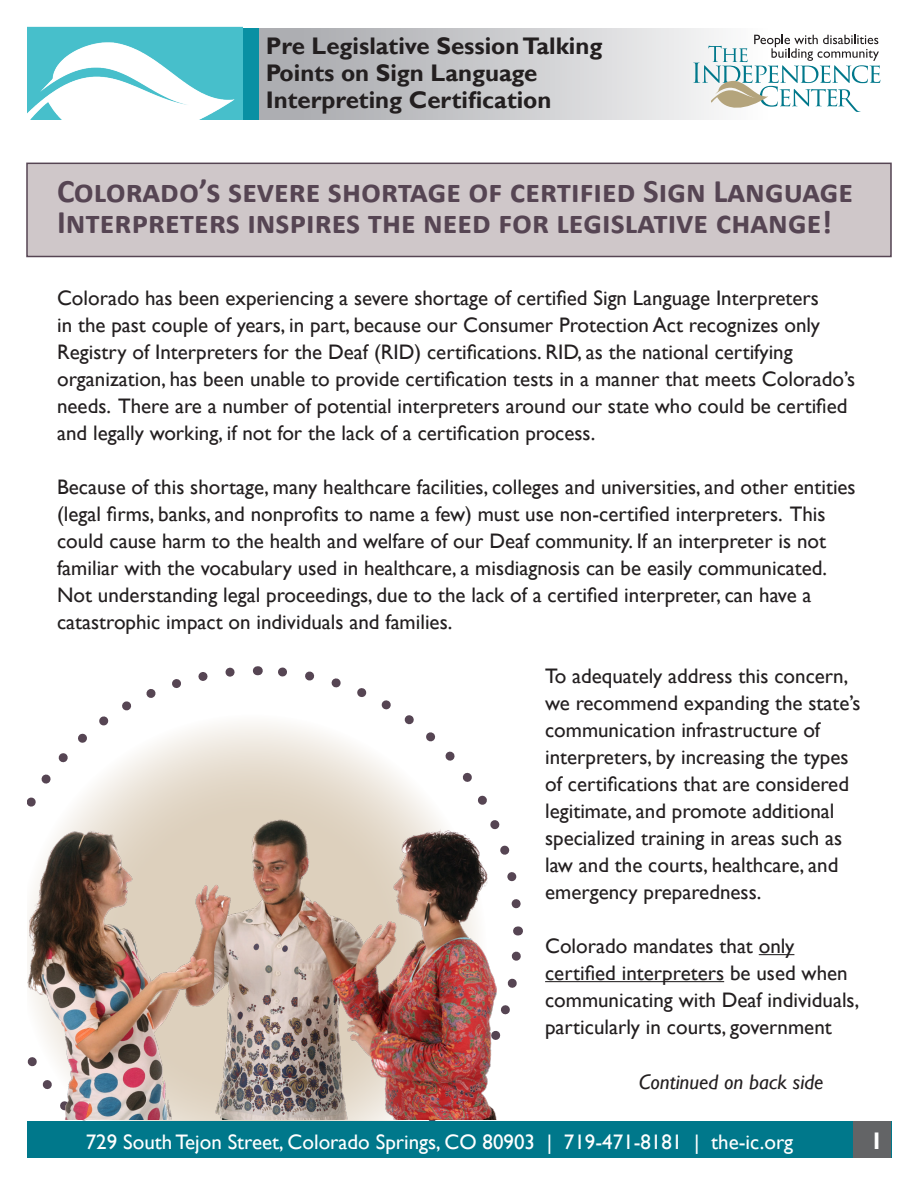
<style>
.page{position:relative;width:918px;height:1188px;background:#fff}
.page>*{position:absolute;margin:0;border:0;box-sizing:border-box;transform-origin:0 0}
.Body_Copy{font:700 33px/31.5px "Calibri";color:#564553}
.Masthead_to_Issue_Br{font:700 24px/27px "Gill Sans";color:#231f20}
.t1{font:700 24px "Gill Sans";color:#fff}
.Body_Copy-2{font:21px/27px "Gill Sans";color:#231f20}
.Masthead_to_Issue_Br-2{font:21px "Gill Sans";color:#fff}
._2nd_subhead{font:italic 21px "Gill Sans";color:#231f20}
</style>
<div class="page">
<div style="left:241px;top:28px;width:18px;height:92px;background:#0990a3"></div>
<div style="left:259px;top:28px;width:633px;height:92px;background:linear-gradient(to right,#a7a8ac,#fff)"></div>
<svg style="left:693px;top:35px;width:187px;height:77px"></svg>
<div style="left:852px;top:1121px;width:39px;height:41px;background:#636466"></div>
<img style="left:27px;top:26px;width:216px;height:94px">
<div style="left:26px;top:163px;width:866px;height:94px;background:#cfc7c9;border:2px solid #564553"></div>
<svg style="left:261px;top:667px;width:209px;height:107px"></svg>
<svg style="left:58px;top:667px;width:177px;height:96px"></svg>
<svg style="left:18px;top:714px;width:469px;height:469px"></svg>
<hr style="left:759px;top:954px;width:35px;height:1px;background:#231f20">
<hr style="left:545px;top:981px;width:179px;height:1px;background:#231f20">
<img style="left:27px;top:774px;width:496px;height:346px">
<div style="left:27px;top:1121px;width:825px;height:41px;background:#00788b"></div>
<div style="left:0;top:1158px;width:918px;height:30px;background:#fff"></div>
<div style="left:0;top:270px;width:27px;height:918px;background:#fff"></div>
<p class="Masthead_to_Issue_Br" style="left:266px;top:33px;width:338px">Pre Legislative Session Talking<br>Points on Sign Language<br>Interpreting Certification</p>
<p class="Body_Copy" style="left:57px;top:175px;width:798px">Colorado’s severe shortage of certified Sign Language<br>Interpreters inspires the need for legislative change!</p>
<p class="Body_Copy-2" style="left:57px;top:285px;width:800px">Colorado has been experiencing a severe shortage of certified Sign Language Interpreters<br>in the past couple of years, in part, because our Consumer Protection Act recognizes only Registry of Interpreters for the Deaf (RID) certifications. RID, as the national certifying organization, has been unable to provide certification tests in a manner that meets Colorado’s needs. There are a number of potential interpreters around our state who could be certified and legally working, if not for the lack of a certification process.</p>
<p class="Body_Copy-2" style="left:57px;top:474px;width:800px">Because of this shortage, many healthcare facilities, colleges and universities, and other entities (legal firms, banks, and nonprofits to name a few) must use non-certified interpreters. This could cause harm to the health and welfare of our Deaf community. If an interpreter is not familiar with the vocabulary used in healthcare, a misdiagnosis can be easily communicated.<br>Not understanding legal proceedings, due to the lack of a certified interpreter, can have a catastrophic impact on individuals and families.</p>
<p class="Body_Copy-2" style="left:545px;top:663px;width:317px">To adequately address this concern, we recommend expanding the state’s communication infrastructure of interpreters, by increasing the types of certifications that are considered legitimate, and promote additional specialized training in areas such as law and the courts, healthcare, and emergency preparedness.</p>
<p class="Body_Copy-2" style="left:545px;top:933px;width:316px">Colorado mandates that only certified interpreters be used when communicating with Deaf individuals, particularly in courts, government</p>
<p class="_2nd_subhead" style="left:639px;top:1069px;width:186px">Continued on back side</p>
<p class="Masthead_to_Issue_Br-2" style="left:86px;top:1129px;width:709px">729 South Tejon Street, Colorado Springs, CO 80903 | 719-471-8181 | the-ic.org</p>
<p class="t1" style="left:870px;top:1126px;width:15px">1</p>
</div>
